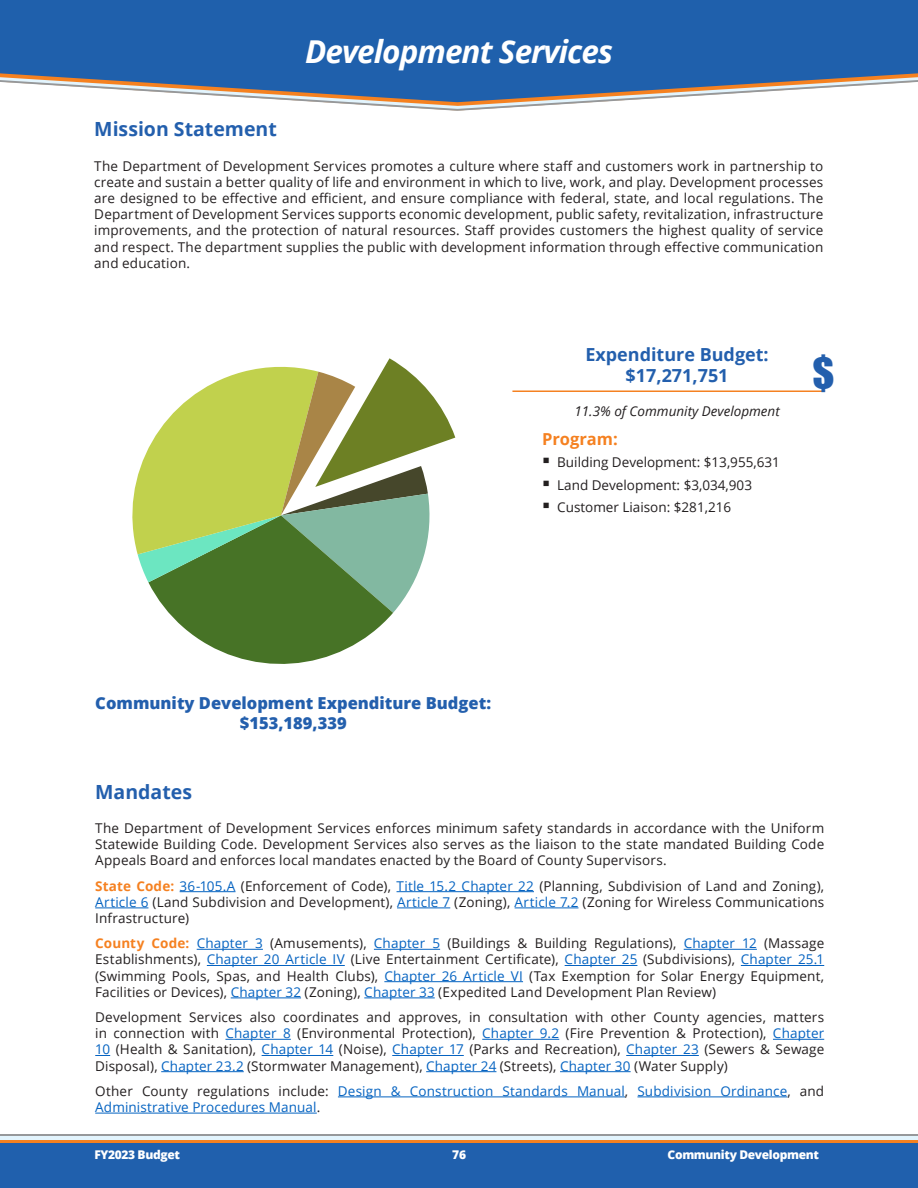
<style>
.page{position:relative;width:918px;height:1188px;background:#fff}
.page>*{position:absolute;margin:0;border:0;box-sizing:border-box;transform-origin:0 0}
.t1{font:40.35px "Impact";color:#235fad}
.Head_2{font:italic 700 31.5px "Open Sans";letter-spacing:-.03em;color:#fff}
.Heading_L1{font:700 19.5px "Open Sans";color:#235fad}
.EB_Heading{font:700 18px/21.6px "Open Sans";color:#235fad;text-align:center}
.t2{font:800 16.5px/19.8px "Open Sans";color:#235fad;text-align:center}
.EB_Heading_2{font:700 16.5px "Open Sans";color:#f58121}
.Body{font:13.5px/16.2px "Open Sans";letter-spacing:.01em;color:#231f20;text-align:justify}
.Body-2{font:13.5px/16.2px "Open Sans";letter-spacing:.01em;color:#0563c1}
.EB_Quote{font:italic 13.5px "Open Sans";color:#231f20}
.t3{font:800 12px "Open Sans";letter-spacing:-.03em;color:#fff}
.s1{font-weight:700;color:#f58121}
.s2{color:#0563c1}
.s3{color:#231f20}
</style>
<div class="page">
<div style="left:0;top:0;width:918px;height:68px;background:#1f60ac"></div>
<svg style="left:0;top:68px;width:918px;height:43px"></svg>
<div style="left:0;top:1135px;width:918px;height:53px;background:#2060ad"></div>
<div style="left:0;top:1135px;width:918px;height:8px;background:#f58120"></div>
<div style="left:0;top:1135px;width:918px;height:5px;background:#e2f4fd"></div>
<hr style="left:0;top:1135px;width:918px;height:1px;background:#96989a">
<hr style="left:512px;top:390px;width:312px;height:2px;background:#f58121">
<svg style="left:132px;top:358px;width:323px;height:306px"></svg>
<hr style="left:180px;top:891px;width:56px;height:1px;background:#0563c1">
<hr style="left:397px;top:891px;width:137px;height:1px;background:#0563c1">
<hr style="left:95px;top:908px;width:53px;height:1px;background:#0563c1">
<hr style="left:397px;top:908px;width:53px;height:1px;background:#0563c1">
<hr style="left:515px;top:908px;width:64px;height:1px;background:#0563c1">
<hr style="left:197px;top:949px;width:66px;height:1px;background:#0563c1">
<hr style="left:374px;top:949px;width:66px;height:1px;background:#0563c1">
<hr style="left:684px;top:949px;width:73px;height:1px;background:#0563c1">
<hr style="left:207px;top:965px;width:138px;height:1px;background:#0563c1">
<hr style="left:565px;top:965px;width:72px;height:1px;background:#0563c1">
<hr style="left:741px;top:965px;width:83px;height:1px;background:#0563c1">
<hr style="left:384px;top:981px;width:139px;height:1px;background:#0563c1">
<hr style="left:231px;top:998px;width:70px;height:1px;background:#0563c1">
<hr style="left:364px;top:998px;width:71px;height:1px;background:#0563c1">
<hr style="left:225px;top:1039px;width:66px;height:1px;background:#0563c1">
<hr style="left:482px;top:1039px;width:77px;height:1px;background:#0563c1">
<hr style="left:773px;top:1039px;width:51px;height:1px;background:#0563c1">
<svg style="left:95px;top:1055px;width:15px;height:1px"></svg>
<hr style="left:262px;top:1055px;width:71px;height:1px;background:#0563c1">
<hr style="left:392px;top:1055px;width:72px;height:1px;background:#0563c1">
<hr style="left:626px;top:1055px;width:73px;height:1px;background:#0563c1">
<hr style="left:161px;top:1071px;width:83px;height:1px;background:#0563c1">
<hr style="left:426px;top:1071px;width:70px;height:1px;background:#0563c1">
<hr style="left:560px;top:1071px;width:71px;height:1px;background:#0563c1">
<hr style="left:338px;top:1097px;width:287px;height:1px;background:#0563c1">
<hr style="left:637px;top:1097px;width:150px;height:1px;background:#0563c1">
<hr style="left:95px;top:1113px;width:222px;height:1px;background:#0563c1">
<p class="Head_2" style="left:305px;top:29px;width:309px">Development Services</p>
<p class="Heading_L1" style="left:94px;top:116px;width:184px">Mission Statement</p>
<p class="Body" style="left:94px;top:157px;width:731px">The Department of Development Services promotes a culture where staff and customers work in partnership to create and sustain a better quality of life and environment in which to live, work, and play. Development processes are designed to be effective and efficient, and ensure compliance with federal, state, and local regulations. The Department of Development Services supports economic development, public safety, revitalization, infrastructure improvements, and the protection of natural resources. Staff provides customers the highest quality of service and respect. The department supplies the public with development information through effective communication and education.</p>
<p class="EB_Heading" style="left:585px;top:343px;width:185px">Expenditure Budget: $17,271,751</p>
<p class="EB_Quote" style="left:574px;top:402px;width:207px">11.3% of Community Development</p>
<p class="EB_Heading_2" style="left:542px;top:428px;width:77px">Program:</p>
<p class="Body" style="left:542px;top:454px;width:239px">▪ Building Development: $13,955,631</p>
<p class="Body" style="left:542px;top:476px;width:212px">▪ Land Development: $3,034,903</p>
<p class="Body" style="left:542px;top:498px;width:191px">▪ Customer Liaison: $281,216</p>
<h1 class="t1" style="left:812px;top:342px;width:24px">$</h1>
<p class="t2" style="left:95px;top:693px;width:397px">Community Development Expenditure Budget: $153,189,339</p>
<p class="Heading_L1" style="left:95px;top:778px;width:98px">Mandates</p>
<p class="Body" style="left:95px;top:820px;width:731px">The Department of Development Services enforces minimum safety standards in accordance with the Uniform Statewide Building Code. Development Services also serves as the liaison to the state mandated Building Code Appeals Board and enforces local mandates enacted by the Board of County Supervisors.</p>
<p class="Body" style="left:95px;top:877px;width:731px"><span class="s1">State Code:</span> <span class="s2">36-105.A</span> (Enforcement of Code), <span class="s2">Title 15.2 Chapter 22</span> (Planning, Subdivision of Land and Zoning), <span class="s2">Article 6</span> (Land Subdivision and Development), <span class="s2">Article 7</span> (Zoning), <span class="s2">Article 7.2</span> (Zoning for Wireless Communications Infrastructure)</p>
<p class="Body" style="left:95px;top:935px;width:731px"><span class="s1">County Code:</span> <span class="s2">Chapter 3</span> (Amusements), <span class="s2">Chapter 5</span> (Buildings &amp; Building Regulations), <span class="s2">Chapter 12</span> (Massage Establishments), <span class="s2">Chapter 20 Article IV</span> (Live Entertainment Certificate), <span class="s2">Chapter 25</span> (Subdivisions), <span class="s2">Chapter 25.1 </span>(Swimming Pools, Spas, and Health Clubs), <span class="s2">Chapter 26 Article VI</span> (Tax Exemption for Solar Energy Equipment, Facilities or Devices), <span class="s2">Chapter 32</span> (Zoning), <span class="s2">Chapter 33</span> (Expedited Land Development Plan Review)</p>
<p class="Body" style="left:95px;top:1009px;width:731px">Development Services also coordinates and approves, in consultation with other County agencies, matters in connection with <span class="s2">Chapter 8</span> (Environmental Protection), <span class="s2">Chapter 9.2</span> (Fire Prevention &amp; Protection), <span class="s2">Chapter 10</span> (Health &amp; Sanitation), <span class="s2">Chapter 14</span> (Noise), <span class="s2">Chapter 17</span> (Parks and Recreation), <span class="s2">Chapter 23</span> (Sewers &amp; Sewage Disposal), <span class="s2">Chapter 23.2</span> (Stormwater Management), <span class="s2">Chapter 24</span> (Streets), <span class="s2">Chapter 30</span> (Water Supply)</p>
<p class="Body-2" style="left:95px;top:1083px;width:731px"><span class="s3">Other County regulations include:</span> Design &amp; Construction Standards Manual<span class="s3">,</span> Subdivision Ordinance<span class="s3">, and<br></span>Administrative Procedures Manual<span class="s3">.</span></p>
<p class="t3" style="left:94px;top:1146px;width:87px">FY2023 Budget</p>
<p class="t3" style="left:452px;top:1146px;width:15px">76</p>
<p class="t3" style="left:668px;top:1146px;width:153px">Community Development</p>
</div>
